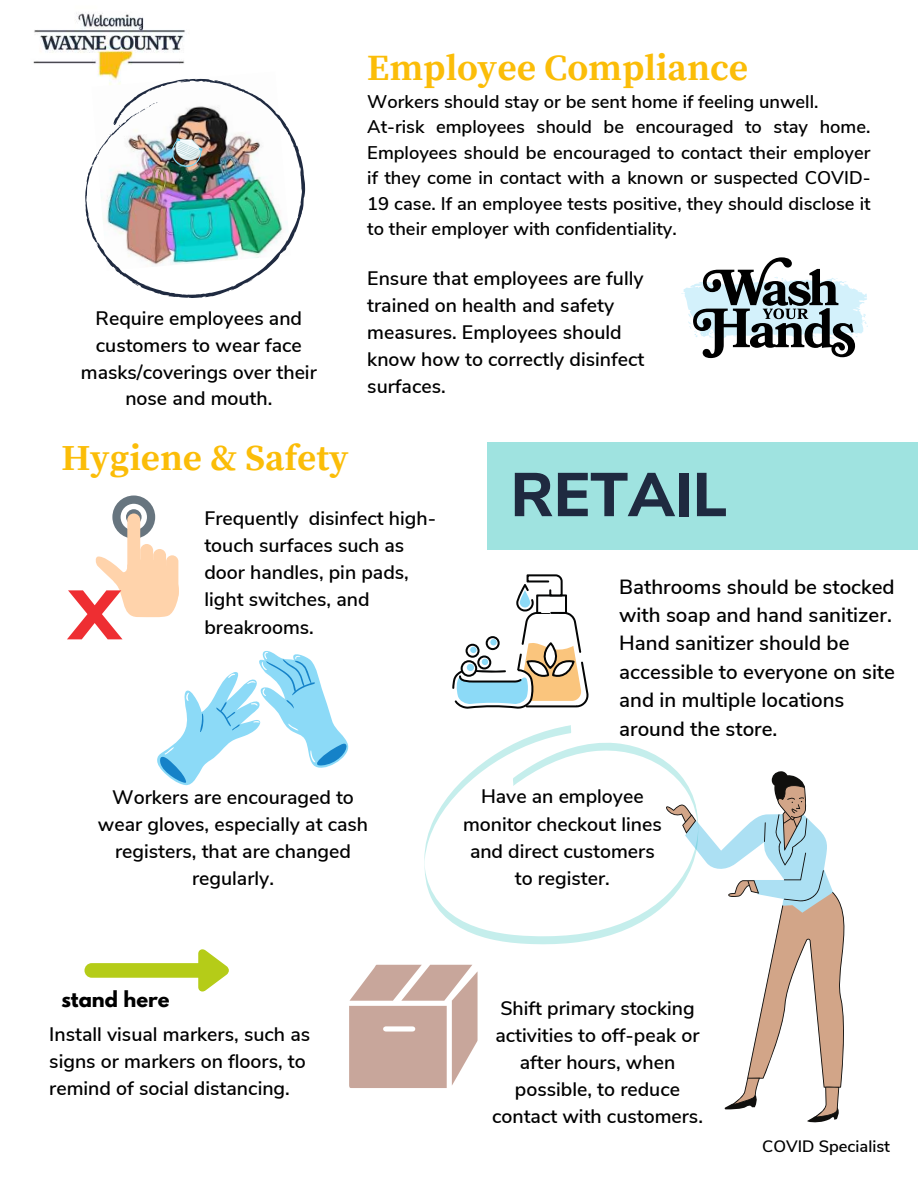
<style>
.page{position:relative;width:918px;height:1188px;background:#fff}
.page>*{position:absolute;margin:0;border:0;box-sizing:border-box;transform-origin:0 0}
.t1{font:700 100.2px "Nunito Sans";color:#ee2e32}
.t2{font:800 61.5px "Nunito Sans";color:#1f2a40}
.t3{font:700 36.9px "Source Serif Pro";color:#fbbd08}
.t4{font:700 36.45px "Source Serif Pro";color:#fbbd08}
.t5{font:600 20.55px/28.3px "Nunito Sans";color:#000}
.t6{font:600 19.5px/27px "Nunito Sans";color:#000;text-align:center}
.t7{font:700 19.5px "League Spartan";color:#000}
.t8{font:600 18.3px/25.5px "Nunito Sans";color:#000}
.t9{font:600 16.5px "Nunito Sans";color:#000}
</style>
<div class="page">
<div style="left:488px;top:442px;width:430px;height:107px;background:#9fe3e0"></div>
<svg style="left:157px;top:651px;width:192px;height:135px"></svg>
<svg style="left:681px;top:257px;width:187px;height:101px"></svg>
<svg style="left:452px;top:574px;width:137px;height:135px"></svg>
<svg style="left:520px;top:590px;width:10px;height:18px"></svg>
<svg style="left:112px;top:496px;width:43px;height:43px"></svg>
<svg style="left:126px;top:509px;width:16px;height:16px"></svg>
<div style="left:127px;top:514px;width:13px;height:59px;background:#ffd3ab;border-radius:6px"></div>
<div style="left:140px;top:544px;width:13px;height:48px;background:#ffd3ab;border-radius:6px"></div>
<div style="left:153px;top:549px;width:13px;height:48px;background:#ffd3ab;border-radius:6px"></div>
<svg style="left:95px;top:556px;width:84px;height:62px"></svg>
<svg style="left:84px;top:949px;width:145px;height:43px"></svg>
<svg style="left:839px;top:901px;width:5px;height:189px"></svg>
<svg style="left:698px;top:771px;width:141px;height:351px"></svg>
<svg style="left:424px;top:725px;width:274px;height:220px"></svg>
<svg style="left:349px;top:965px;width:129px;height:123px"></svg>
<img style="left:33px;top:12px;width:152px;height:60px">
<img style="left:85px;top:79px;width:220px;height:219px">
<svg style="left:170px;top:138px;width:33px;height:31px"></svg>
<h3 class="t3" style="left:367px;top:47px;width:382px">Employee Compliance</h3>
<p class="t6" style="left:81px;top:304px;width:237px;line-height:26.5px">Require employees and customers to wear face masks/coverings over their nose and mouth.</p>
<p class="t8" style="left:367px;top:87px;width:505px">Workers should stay or be sent home if feeling unwell.<br>At-risk employees should be encouraged to stay home.<br>Employees should be encouraged to contact their employer if they come in contact with a known or suspected COVID-19 case. If an employee tests positive, they should disclose it to their employer with confidentiality.</p>
<p class="t6" style="left:367px;top:264px;width:279px;text-align:left">Ensure that employees are fully trained on health and safety measures. Employees should know how to correctly disinfect surfaces.</p>
<h3 class="t4" style="left:61px;top:437px;width:289px">Hygiene &amp; Safety</h3>
<h1 class="t1" style="left:68px;top:531px;width:55px">x</h1>
<p class="t6" style="left:204px;top:503px;width:233px;text-align:left">Frequently disinfect high&shy;touch surfaces such as door handles, pin pads, light switches, and breakrooms.</p>
<p class="t6" style="left:98px;top:782px;width:272px">Workers are encouraged to wear gloves, especially at cash registers, that are changed regularly.</p>
<h2 class="t2" style="left:511px;top:450px;width:218px">RETAIL</h2>
<p class="t5" style="left:619px;top:571px;width:277px">Bathrooms should be stocked with soap and hand sanitizer.<br>Hand sanitizer should be accessible to everyone on site and in multiple locations around the store.</p>
<p class="t6" style="left:463px;top:782px;width:200px">Have an employee monitor checkout lines and direct customers to register.</p>
<p class="t7" style="left:61px;top:984px;width:110px">stand here</p>
<p class="t6" style="left:49px;top:1019px;width:262px;text-align:left">Install visual markers, such as signs or markers on floors, to remind of social distancing.</p>
<p class="t6" style="left:492px;top:993px;width:212px">Shift primary stocking activities to off-peak or after hours, when possible, to reduce contact with customers.</p>
<p class="t9" style="left:762px;top:1134px;width:129px">COVID Specialist</p>
</div>
